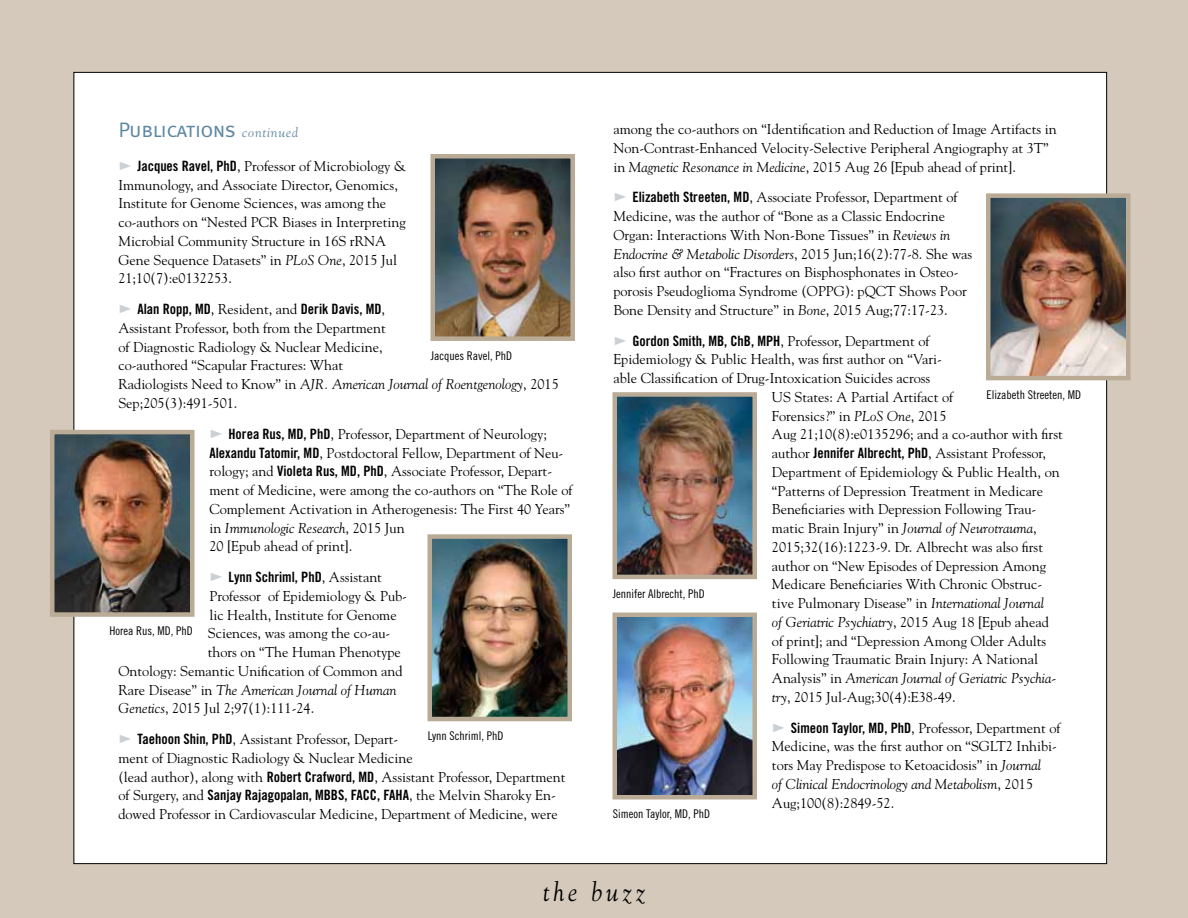
<style>
.page{position:relative;width:1188px;height:918px;background:#d4c9ba}
.page>*{position:absolute;margin:0;border:0;box-sizing:border-box;transform-origin:0 0}
.t1{font:italic 27px "Goudy";letter-spacing:.16em;color:#000;scale:.9 1}
.t2{font:21px "Meta Normal Caps";letter-spacing:-.025em;color:#5d87a1}
.t3{font:14.25px/18.8px "Goudy";color:#000}
.t4{font:italic 14.25px "Goudy";color:#000}
.t5{font:14.25px "Trade Gothic Bold Cond Twenty";color:#000}
.t6{font:12px "Trade Gothic Cond Eighteen";color:#000}
.s1{font-family:"Goudy";font-style:italic;font-size:13.5px}
.s2{font-family:"Trade Gothic Bold Cond Twenty"}
.s3{font-style:italic}
.s4{font-family:"Goudy"}
.s5{font-style:normal}
</style>
<div class="page">
<div style="left:74px;top:72px;width:1033px;height:792px;background:#fff"></div>
<img style="left:55px;top:435px;width:135px;height:177px">
<div style="left:50px;top:430px;width:145px;height:187px;border:4px solid #b9ab96"></div>
<img style="left:432px;top:539px;width:135px;height:177px">
<div style="left:427px;top:534px;width:145px;height:187px;border:4px solid #b9ab96"></div>
<img style="left:991px;top:198px;width:135px;height:177px">
<div style="left:986px;top:193px;width:145px;height:187px;border:4px solid #b9ab96"></div>
<img style="left:617px;top:397px;width:135px;height:177px">
<div style="left:612px;top:392px;width:145px;height:187px;border:4px solid #b9ab96"></div>
<img style="left:435px;top:159px;width:135px;height:177px">
<div style="left:430px;top:154px;width:145px;height:187px;border:4px solid #b9ab96"></div>
<img style="left:617px;top:618px;width:135px;height:176px">
<div style="left:612px;top:613px;width:145px;height:186px;border:4px solid #b9ab96"></div>
<h2 class="t2" style="left:118px;top:117px;width:181px">Publications <span class="s1">continued</span></h2>
<p class="t3" style="left:118px;top:156px;width:289px;text-indent:19px"><span class="s2">Jacques Ravel, PhD</span>, Professor of Microbiology &amp; Immunology, and Associate Director, Genomics, Institute for Genome Sciences, was among the co-authors on “Nested PCR Biases in Interpreting Microbial Community Structure in 16S rRNA Gene Sequence Datasets” in <span class="s3">PLoS One</span>, 2015 Jul 21;10(7):e0132253.</p>
<p class="t5" style="left:137px;top:300px;width:249px">Alan Ropp, MD<span class="s4">, Resident, and</span> Derik Davis, MD<span class="s4">,</span></p>
<p class="t3" style="left:118px;top:318px;width:442px">Assistant Professor, both from the Department<br>of Diagnostic Radiology &amp; Nuclear Medicine,<br>co-authored “Scapular Fractures: What<br>Radiologists Need to Know” in <span class="s3">AJR. American Journal of Roentgenology</span>, 2015<br>Sep;205(3):491-501.</p>
<p class="t3" style="left:209px;top:424px;width:364px;text-indent:19px"><span class="s2">Horea Rus, MD, PhD</span>, Professor, Department of Neurology; <span class="s2">Alexandu Tatomir, MD</span>, Postdoctoral Fellow, Department of Neu&shy;rology; and <span class="s2">Violeta Rus, MD, PhD</span>, Associate Professor, Depart&shy;ment of Medicine, were among the co-authors on “The Role of Complement Activation in Atherogenesis: The First 40 Years” in <span class="s3">Immunologic Research</span>, 2015 Jun<br>20 [Epub ahead of print].</p>
<p class="t5" style="left:228px;top:568px;width:155px">Lynn Schriml, PhD<span class="s4">, Assistant</span></p>
<p class="t3" style="left:209px;top:586px;width:199px">Professor of Epidemiology &amp; Pub-</p>
<p class="t3" style="left:209px;top:605px;width:189px">lic Health, Institute for Genome</p>
<p class="t3" style="left:208px;top:624px;width:184px">Sciences, was among the co-au-</p>
<p class="t3" style="left:208px;top:642px;width:195px">thors on “The Human Phenotype</p>
<p class="t3" style="left:118px;top:661px;width:286px">Ontology: Semantic Unification of Common and</p>
<p class="t4" style="left:118px;top:681px;width:280px"><span class="s5">Rare Disease” in</span> The American Journal of Human</p>
<p class="t3" style="left:118px;top:699px;width:197px"><span class="s3">Genetics</span>, 2015 Jul 2;97(1):111-24.</p>
<p class="t3" style="left:118px;top:729px;width:449px;text-indent:19px"><span class="s2">Taehoon Shin, PhD</span>, Assistant Professor, Depart-<br>ment of Diagnostic Radiology &amp; Nuclear Medicine<br>(lead author), along with <span class="s2">Robert Crafword, MD</span>, Assistant Professor, Department of Surgery, and <span class="s2">Sanjay Rajagopalan, MBBS, FACC, FAHA</span>, the Melvin Sharoky En&shy;dowed Professor in Cardiovascular Medicine, Department of Medicine, were</p>
<p class="t6" style="left:431px;top:348px;width:83px">Jacques Ravel, PhD</p>
<p class="t6" style="left:109px;top:624px;width:85px">Horea Rus, MD, PhD</p>
<p class="t6" style="left:428px;top:728px;width:77px">Lynn Schriml, PhD</p>
<p class="t3" style="left:613px;top:119px;width:445px">among the co-authors on “Identification and Reduction of Image Artifacts in<br>Non-Contrast-Enhanced Velocity-Selective Peripheral Angiography at 3T” in <span class="s3">Magnetic Resonance in Medicine</span>, 2015 Aug 26 [Epub ahead of print].</p>
<p class="t3" style="left:613px;top:188px;width:360px;text-indent:19px"><span class="s2">Elizabeth Streeten, MD</span>, Associate Professor, Department of Medicine, was the author of “Bone as a Classic Endocrine Organ: Interactions With Non-Bone Tissues” in <span class="s3">Reviews in Endocrine &amp; Metabolic Disorders</span>, 2015 Jun;16(2):77-8. She was also first author on “Fractures on Bisphosphonates in Osteo&shy;porosis Pseudoglioma Syndrome (OPPG): pQCT Shows Poor Bone Density and Structure” in <span class="s3">Bone</span>, 2015 Aug;77:17-23.</p>
<p class="t3" style="left:632px;top:331px;width:299px"><span class="s2">Gordon Smith, MB, ChB, MPH</span>, Professor, Department of</p>
<p class="t3" style="left:613px;top:350px;width:330px">Epidemiology &amp; Public Health, was first author on “Vari-</p>
<p class="t3" style="left:613px;top:368px;width:318px">able Classification of Drug-Intoxication Suicides across</p>
<p class="t3" style="left:772px;top:387px;width:183px">US States: A Partial Artifact of</p>
<p class="t3" style="left:772px;top:406px;width:176px">Forensics?” in <span class="s3">PLoS One</span>, 2015</p>
<p class="t3" style="left:772px;top:425px;width:292px">Aug 21;10(8):e0135296; and a co-author with first</p>
<p class="t3" style="left:772px;top:443px;width:276px">author <span class="s2">Jennifer Albrecht, PhD</span>, Assistant Professor,</p>
<p class="t3" style="left:772px;top:462px;width:289px">Department of Epidemiology &amp; Public Health, on</p>
<p class="t3" style="left:772px;top:481px;width:273px">“Patterns of Depression Treatment in Medicare</p>
<p class="t3" style="left:772px;top:500px;width:266px">Beneficiaries with Depression Following Trau-</p>
<p class="t3" style="left:772px;top:518px;width:266px">matic Brain Injury” in <span class="s3">Journal of Neurotrauma</span>,</p>
<p class="t3" style="left:772px;top:537px;width:273px">2015;32(16):1223-9. Dr. Albrecht was also first</p>
<p class="t3" style="left:772px;top:556px;width:276px">author on “New Episodes of Depression Among</p>
<p class="t3" style="left:772px;top:575px;width:272px">Medicare Beneficiaries With Chronic Obstruc-</p>
<p class="t3" style="left:772px;top:593px;width:273px">tive Pulmonary Disease” in <span class="s3">International Journal</span></p>
<p class="t4" style="left:772px;top:613px;width:279px">of Geriatric Psychiatry<span class="s5">, 2015 Aug 18 [Epub ahead</span></p>
<p class="t3" style="left:772px;top:631px;width:276px">of print]; and “Depression Among Older Adults</p>
<p class="t3" style="left:772px;top:650px;width:267px">Following Traumatic Brain Injury: A National</p>
<p class="t4" style="left:772px;top:670px;width:286px"><span class="s5">Analysis” in</span> American Journal of Geriatric Psychia-</p>
<p class="t3" style="left:772px;top:687px;width:185px"><span class="s3">try</span>, 2015 Jul-Aug;30(4):E38-49.</p>
<p class="t3" style="left:772px;top:718px;width:290px;text-indent:19px"><span class="s2">Simeon Taylor, MD, PhD</span>, Professor, Department of Medicine, was the first author on “SGLT2 Inhibi&shy;tors May Predispose to Ketoacidosis” in <span class="s3">Journal<br>of Clinical Endocrinology and Metabolism</span>, 2015<br>Aug;100(8):2849-52.</p>
<p class="t6" style="left:986px;top:388px;width:96px">Elizabeth Streeten, MD</p>
<p class="t6" style="left:613px;top:586px;width:93px">Jennifer Albrecht, PhD</p>
<p class="t6" style="left:613px;top:807px;width:99px">Simeon Taylor, MD, PhD</p>
<h1 class="t1" style="left:543px;top:875px;width:115px">the buzz</h1>
</div>
